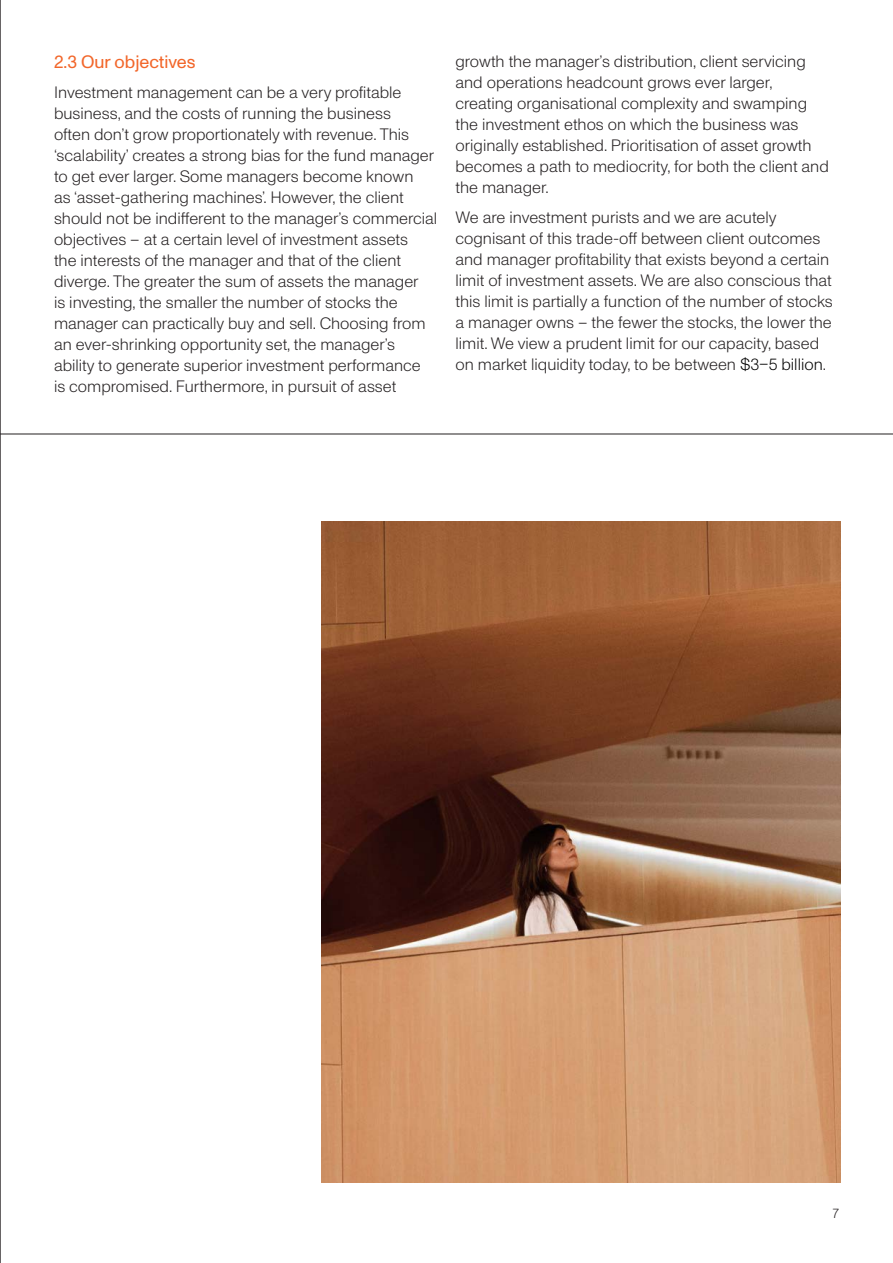
<style>
.page{position:relative;width:893px;height:1263px;background:#fff}
.page>*{position:absolute;margin:0;border:0;box-sizing:border-box;transform-origin:0 0}
.t1{font:18px "ABC Monument Grotesk";color:#f2662a}
.t2{font:300 16.5px/21px "ABC Monument Grotesk";color:#231f20}
.t3{font:300 13.5px "ABC Monument Grotesk";color:#231f20}
.s1{color:#000}
</style>
<div class="page">
<img style="left:321px;top:521px;width:519px;height:661px">
<hr style="left:0;top:0;width:1px;height:1263px;background:#231f20">
<hr style="left:0;top:434px;width:893px;height:1px;background:#231f20">
<p class="t1" style="left:54px;top:52px;width:143px">2.3 Our objectives</p>
<p class="t2" style="left:54px;top:81px;width:385px">Investment management can be a very profitable business, and the costs of running the business<br>often don’t grow proportionately with revenue. This ‘scalability’ creates a strong bias for the fund manager to get ever larger. Some managers become known<br>as ‘asset-gathering machines’. However, the client should not be indifferent to the manager’s commercial objectives – at a certain level of investment assets<br>the interests of the manager and that of the client diverge. The greater the sum of assets the manager<br>is investing, the smaller the number of stocks the manager can practically buy and sell. Choosing from an ever-shrinking opportunity set, the manager’s ability to generate superior investment performance<br>is compromised. Furthermore, in pursuit of asset</p>
<p class="t2" style="left:455px;top:51px;width:375px">growth the manager’s distribution, client servicing and operations headcount grows ever larger, creating organisational complexity and swamping the investment ethos on which the business was originally established. Prioritisation of asset growth becomes a path to mediocrity, for both the client and the manager.</p>
<p class="t2" style="left:455px;top:206px;width:379px">We are investment purists and we are acutely cognisant of this trade-off between client outcomes and manager profitability that exists beyond a certain limit of investment assets. We are also conscious that this limit is partially a function of the number of stocks a manager owns – the fewer the stocks, the lower the limit. We view a prudent limit for our capacity, based on market liquidity today, to be between <span class="s1">$3–5 billion</span>.</p>
<p class="t3" style="left:833px;top:1206px;width:8px">7</p>
</div>
